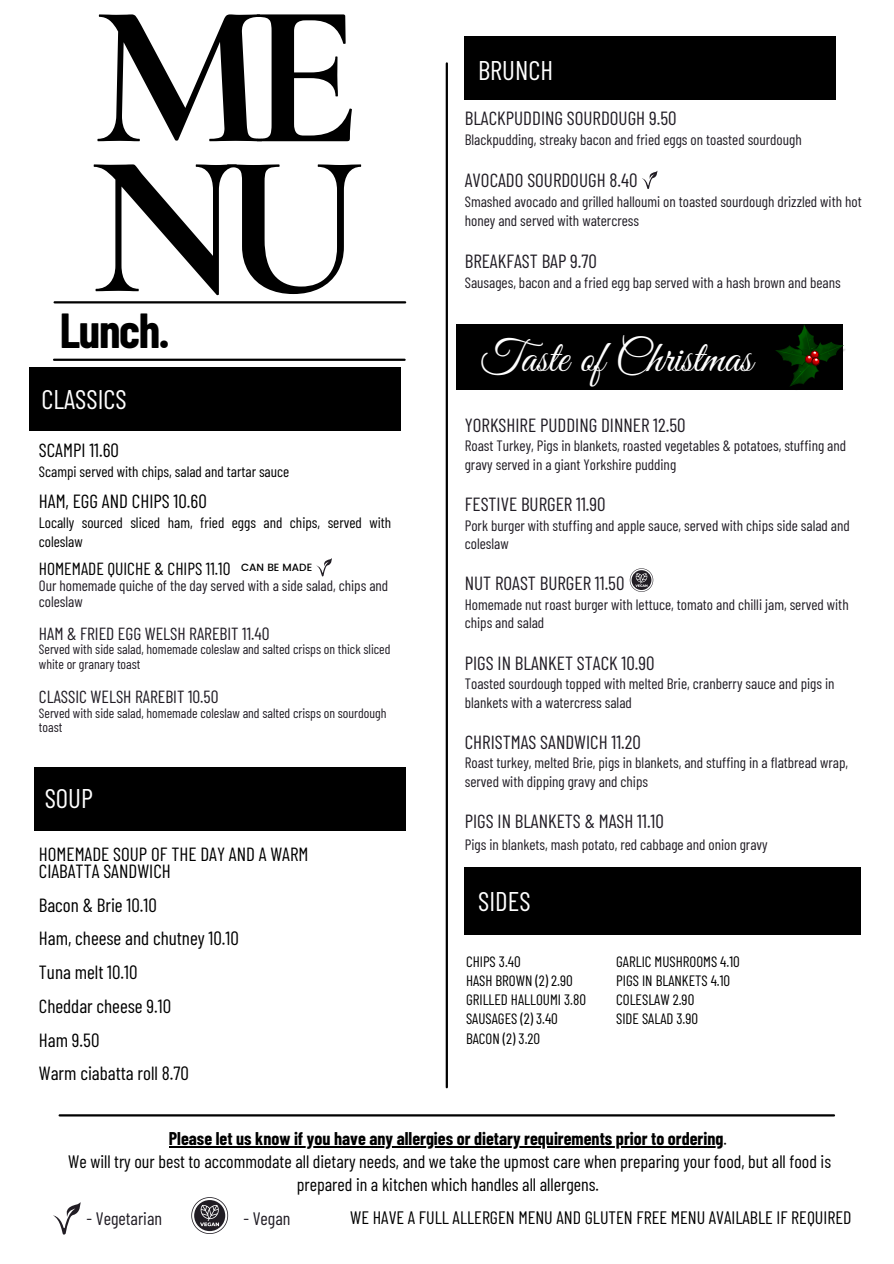
<style>
.page{position:relative;width:894px;height:1264px;background:#fff}
.page>*{position:absolute;margin:0;border:0;box-sizing:border-box;transform-origin:0 0}
.t1{font:700 202.8px/149.9px "Cormorant Garamond";color:#000}
.t2{font:700 48px "Barlow Condensed";letter-spacing:-.03em;color:#000}
.t3{font:44.85px "Great Vibes";color:#fff}
.t4{font:27px "Barlow Condensed";color:#fff}
.t5{font:19.05px "Barlow Condensed";color:#211d25}
.t6{font:19.05px/16.8px "Barlow Condensed";color:#000}
.t7{font:18px/22.5px "Barlow Condensed";color:#000;text-align:center}
.t8{font:18px "Barlow Condensed";color:#211d25}
.t9{font:17.55px "Barlow Condensed";color:#211d25}
.t10{font:17.55px "Barlow Condensed";color:#000}
.t11{font:15px/18.5px "Barlow Condensed";color:#211d25}
.t12{font:15px/19.2px "Barlow Condensed";color:#000}
.t13{font:13.5px/14.7px "Barlow Condensed";color:#211d25}
.t14{font:500 10.5px "Poppins";color:#000}
.s1{font-weight:700}
</style>
<div class="page">
<hr style="left:55px;top:301px;width:350px;height:2px;background:#000">
<hr style="left:60px;top:1114px;width:773px;height:2px;background:#000">
<hr style="left:54px;top:358px;width:350px;height:3px;background:#000">
<hr style="left:445px;top:63px;width:3px;height:1024px;background:#000">
<svg style="left:191px;top:1197px;width:37px;height:36px"></svg>
<svg style="left:53px;top:1202px;width:28px;height:32px"></svg>
<svg style="left:316px;top:558px;width:16px;height:18px"></svg>
<div style="left:29px;top:367px;width:371px;height:64px;background:#000"></div>
<div style="left:34px;top:767px;width:371px;height:63px;background:#000"></div>
<div style="left:464px;top:37px;width:370px;height:63px;background:#000"></div>
<div style="left:456px;top:324px;width:386px;height:66px;background:#000"></div>
<div style="left:464px;top:867px;width:396px;height:68px;background:#000"></div>
<svg style="left:775px;top:324px;width:69px;height:63px"></svg>
<hr style="left:169px;top:1146px;width:554px;height:1px;background:#000">
<svg style="left:629px;top:568px;width:24px;height:24px"></svg>
<svg style="left:642px;top:171px;width:15px;height:18px"></svg>
<p class="t1" style="left:90px;top:2px;width:275px">ME<br>NU</p>
<h4 class="t2" style="left:60px;top:300px;width:111px">Lunch.</h4>
<h6 class="t4" style="left:41px;top:382px;width:87px">CLASSICS</h6>
<p class="t6" style="left:39px;top:441px;width:82px">SCAMPI 11.60</p>
<h4 class="t12" style="left:39px;top:462px;width:252px">Scampi served with chips, salad and tartar sauce</h4>
<p class="t6" style="left:39px;top:492px;width:169px">HAM, EGG AND CHIPS 10.60</p>
<p class="t12" style="left:39px;top:512px;width:354px">Locally sourced sliced ham, fried eggs and chips, served with coleslaw</p>
<h5 class="t14" style="left:241px;top:561px;width:72px">CAN BE MADE</h5>
<p class="t10" style="left:39px;top:557px;width:193px">HOMEMADE QUICHE &amp; CHIPS 11.10</p>
<p class="t11" style="left:39px;top:577px;width:351px;line-height:15.8px">Our homemade quiche of the day served with a side salad, chips and coleslaw</p>
<p class="t9" style="left:39px;top:622px;width:232px">HAM &amp; FRIED EGG WELSH RAREBIT 11.40</p>
<p class="t13" style="left:39px;top:641px;width:353px">Served with side salad, homemade coleslaw and salted crisps on thick sliced white or granary toast</p>
<p class="t9" style="left:39px;top:685px;width:181px">CLASSIC WELSH RAREBIT 10.50</p>
<p class="t13" style="left:39px;top:704px;width:349px">Served with side salad, homemade coleslaw and salted crisps on sourdough toast</p>
<h6 class="t4" style="left:45px;top:781px;width:50px">SOUP</h6>
<p class="t6" style="left:39px;top:844px;width:271px">HOMEMADE SOUP OF THE DAY AND A WARM<br>CIABATTA SANDWICH</p>
<p class="t6" style="left:39px;top:895px;width:119px">Bacon &amp; Brie 10.10</p>
<p class="t6" style="left:39px;top:929px;width:201px">Ham, cheese and chutney 10.10</p>
<p class="t6" style="left:39px;top:963px;width:100px">Tuna melt 10.10</p>
<p class="t6" style="left:39px;top:996px;width:134px">Cheddar cheese 9.10</p>
<p class="t6" style="left:39px;top:1030px;width:62px">Ham 9.50</p>
<h3 class="t6" style="left:39px;top:1064px;width:151px">Warm ciabatta roll 8.70</h3>
<p class="t4" style="left:478px;top:53px;width:76px">BRUNCH</p>
<h6 class="t5" style="left:464px;top:106px;width:213px">BLACKPUDDING SOURDOUGH 9.50</h6>
<h6 class="t11" style="left:464px;top:130px;width:338px">Blackpudding, streaky bacon and fried eggs on toasted sourdough</h6>
<h6 class="t5" style="left:464px;top:168px;width:174px">AVOCADO SOURDOUGH 8.40</h6>
<h6 class="t11" style="left:464px;top:191px;width:398px;line-height:19.2px">Smashed avocado and grilled halloumi on toasted sourdough drizzled with hot honey and served with watercress</h6>
<h4 class="t5" style="left:464px;top:249px;width:134px">BREAKFAST BAP 9.70</h4>
<p class="t11" style="left:464px;top:273px;width:377px">Sausages, bacon and a fried egg bap served with a hash brown and beans</p>
<p class="t3" style="left:480px;top:332px;width:273px">Taste of Christmas</p>
<p class="t5" style="left:464px;top:412px;width:222px">YORKSHIRE PUDDING DINNER 12.50</p>
<p class="t11" style="left:464px;top:436px;width:383px">Roast Turkey, Pigs in blankets, roasted vegetables &amp; potatoes, stuffing and gravy served in a giant Yorkshire pudding</p>
<p class="t5" style="left:464px;top:492px;width:142px">FESTIVE BURGER 11.90</p>
<p class="t11" style="left:464px;top:515px;width:386px">Pork burger with stuffing and apple sauce, served with chips side salad and coleslaw</p>
<p class="t5" style="left:464px;top:571px;width:161px">NUT ROAST BURGER 11.50</p>
<p class="t11" style="left:464px;top:594px;width:385px">Homemade nut roast burger with lettuce, tomato and chilli jam, served with chips and salad</p>
<p class="t5" style="left:464px;top:650px;width:191px">PIGS IN BLANKET STACK 10.90</p>
<p class="t11" style="left:464px;top:674px;width:371px">Toasted sourdough topped with melted Brie, cranberry sauce and pigs in blankets with a watercress salad</p>
<p class="t5" style="left:464px;top:729px;width:178px">CHRISTMAS SANDWICH 11.20</p>
<p class="t11" style="left:464px;top:753px;width:385px">Roast turkey, melted Brie, pigs in blankets, and stuffing in a flatbread wrap, served with dipping gravy and chips</p>
<p class="t5" style="left:464px;top:809px;width:200px">PIGS IN BLANKETS &amp; MASH 11.10</p>
<p class="t11" style="left:464px;top:834px;width:304px">Pigs in blankets, mash potato, red cabbage and onion gravy</p>
<h4 class="t4" style="left:478px;top:884px;width:54px">SIDES</h4>
<p class="t12" style="left:466px;top:951px;width:56px">CHIPS 3.40</p>
<p class="t12" style="left:466px;top:970px;width:108px">HASH BROWN (2) 2.90</p>
<p class="t12" style="left:466px;top:989px;width:121px">GRILLED HALLOUMI 3.80</p>
<p class="t12" style="left:466px;top:1008px;width:93px">SAUSAGES (2) 3.40</p>
<p class="t12" style="left:466px;top:1028px;width:76px">BACON (2) 3.20</p>
<p class="t12" style="left:616px;top:951px;width:125px">GARLIC MUSHROOMS 4.10</p>
<p class="t12" style="left:616px;top:970px;width:116px">PIGS IN BLANKETS 4.10</p>
<p class="t12" style="left:616px;top:989px;width:80px">COLESLAW 2.90</p>
<p class="t12" style="left:616px;top:1008px;width:83px">SIDE SALAD 3.90</p>
<p class="t7" style="left:68px;top:1126px;width:764px"><span class="s1">Please let us know if you have any allergies or dietary requirements prior to ordering</span>.<br>We will try our best to accommodate all dietary needs, and we take the upmost care when preparing your food, but all food is prepared in a kitchen which handles all allergens.</p>
<p class="t8" style="left:86px;top:1207px;width:77px">- Vegetarian</p>
<p class="t7" style="left:350px;top:1205px;width:502px">WE HAVE A FULL ALLERGEN MENU AND GLUTEN FREE MENU AVAILABLE IF REQUIRED</p>
<h2 class="t8" style="left:243px;top:1207px;width:48px">- Vegan</h2>
</div>
